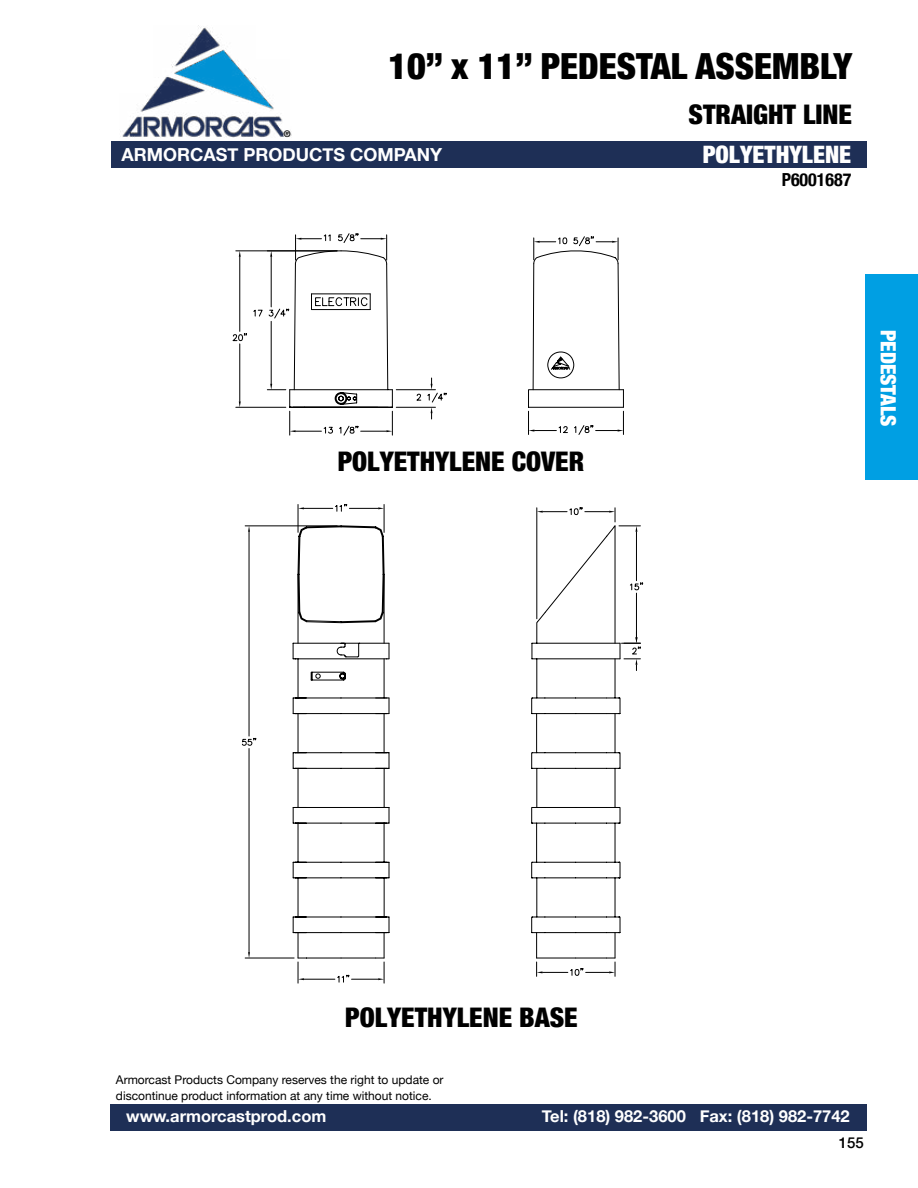
<style>
.page{position:relative;width:918px;height:1188px;background:#fff}
.page>*{position:absolute;margin:0;border:0;box-sizing:border-box;transform-origin:0 0}
.t1{font:900 condensed 36px "Helvetica Neue";color:#000}
.t2{font:900 condensed 27px "Helvetica Neue";color:#000}
.t3{font:900 condensed 24px "Helvetica Neue";color:#fff}
.t4{font:900 condensed 21px "Helvetica Neue";color:#fff}
.t5{font:700 18px "Helvetica Neue";color:#fff}
.t6{font:700 condensed 18px "Helvetica Neue";color:#000}
.t7{font:700 16.5px "Helvetica Neue";color:#fff}
.t8{font:500 15px "Helvetica Neue";color:#000}
.t9{font:12px/15.9px "Helvetica Neue";color:#000}
.t10{font:700 9.15px "Helvetica Neue";color:#000;scale:.94 1}
</style>
<div class="page">
<div style="left:111px;top:142px;width:755px;height:26px;background:#1e2f56"></div>
<div style="left:110px;top:1105px;width:756px;height:26px;background:#1e2f56"></div>
<img style="left:120px;top:25px;width:171px;height:113px">
<div style="left:283px;top:132px;width:7px;height:6px;background:#fff;border-radius:50%"></div>
<div style="left:865px;top:275px;width:53px;height:205px;background:#009fe3"></div>
<hr style="left:245px;top:958px;width:49px;height:1px;background:#000">
<hr style="left:245px;top:526px;width:92px;height:1px;background:#000">
<hr style="left:249px;top:749px;width:1px;height:203px;background:#000">
<hr style="left:249px;top:532px;width:1px;height:204px;background:#000">
<svg style="left:248px;top:952px;width:2px;height:6px"></svg>
<svg style="left:248px;top:526px;width:2px;height:6px"></svg>
<svg style="left:242px;top:738px;width:14px;height:8px"></svg>
<hr style="left:304px;top:979px;width:31px;height:1px;background:#000">
<svg style="left:298px;top:961px;width:8px;height:22px"></svg>
<svg style="left:337px;top:961px;width:48px;height:22px"></svg>
<svg style="left:536px;top:961px;width:80px;height:15px"></svg>
<svg style="left:292px;top:714px;width:324px;height:245px"></svg>
<svg style="left:298px;top:504px;width:87px;height:21px"></svg>
<svg style="left:292px;top:642px;width:5px;height:72px"></svg>
<svg style="left:297px;top:525px;width:324px;height:408px"></svg>
<svg style="left:531px;top:507px;width:112px;height:207px"></svg>
<hr style="left:236px;top:407px;width:50px;height:1px;background:#000">
<hr style="left:236px;top:251px;width:101px;height:1px;background:#000">
<hr style="left:240px;top:344px;width:1px;height:57px;background:#000">
<hr style="left:240px;top:257px;width:1px;height:74px;background:#000">
<svg style="left:239px;top:401px;width:2px;height:6px"></svg>
<svg style="left:232px;top:333px;width:15px;height:8px"></svg>
<hr style="left:396px;top:407px;width:39px;height:1px;background:#000">
<hr style="left:396px;top:389px;width:39px;height:1px;background:#000">
<svg style="left:416px;top:378px;width:31px;height:41px"></svg>
<svg style="left:253px;top:233px;width:140px;height:203px"></svg>
<svg style="left:528px;top:236px;width:96px;height:199px"></svg>
<p class="t10" style="left:284px;top:128px;width:9px">®</p>
<h1 class="t1" style="left:388px;top:44px;width:465px">10” x 11” PEDESTAL ASSEMBLY</h1>
<h2 class="t2" style="left:689px;top:97px;width:165px">STRAIGHT LINE</h2>
<h3 class="t5" style="left:121px;top:144px;width:322px">ARMORCAST PRODUCTS COMPANY</h3>
<h3 class="t3" style="left:703px;top:140px;width:150px">POLYETHYLENE</h3>
<h3 class="t6" style="left:782px;top:169px;width:71px">P6001687</h3>
<h2 class="t2" style="left:338px;top:445px;width:248px">POLYETHYLENE COVER</h2>
<h3 class="t4" style="left:901px;top:330px;width:98px;rotate:90deg">PEDESTALS</h3>
<h2 class="t2" style="left:345px;top:1001px;width:234px">POLYETHYLENE BASE</h2>
<p class="t9" style="left:116px;top:1071px;width:329px">Armorcast Products Company reserves the right to update or discontinue product information at any time without notice.</p>
<h3 class="t7" style="left:126px;top:1106px;width:202px">www.armorcastprod.com</h3>
<h3 class="t7" style="left:542px;top:1106px;width:309px">Tel: (818) 982-3600 Fax: (818) 982-7742</h3>
<p class="t8" style="left:839px;top:1133px;width:27px">155</p>
</div>
